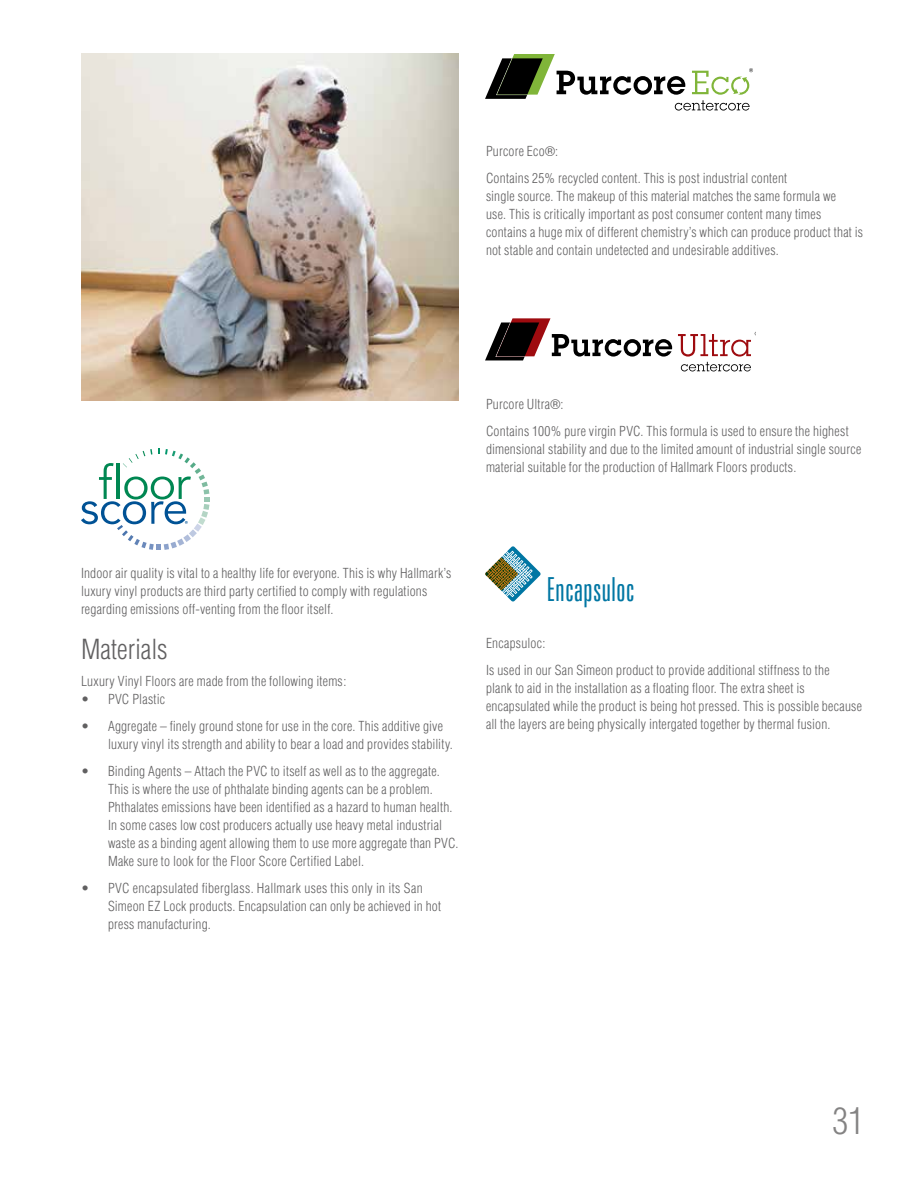
<style>
.page{position:relative;width:918px;height:1188px;background:#fff}
.page>*{position:absolute;margin:0;border:0;box-sizing:border-box;transform-origin:0 0}
.t1{font:300 condensed 36px "Helvetica";color:#848383}
.t2{font:300 extra-condensed 33.15px "Zurich BT";color:#0076a3}
.t3{font:300 condensed 27px "Helvetica";color:#616061}
.t4{font:300 condensed 13.5px/18px "Helvetica";letter-spacing:.015em;color:#616061}
.s1{font-weight:400;font-stretch:normal}
</style>
<div class="page">
<img style="left:81px;top:53px;width:378px;height:347px">
<svg style="left:485px;top:54px;width:268px;height:57px"></svg>
<svg style="left:485px;top:546px;width:56px;height:56px"></svg>
<svg style="left:485px;top:318px;width:187px;height:42px"></svg>
<svg style="left:678px;top:332px;width:78px;height:39px"></svg>
<svg style="left:81px;top:449px;width:129px;height:101px"></svg>
<p class="t4" style="left:486px;top:137px;width:303px;line-height:27px">Purcore Eco<span class="s1">®</span>:<br>Contains 25% recycled content. This is post industrial content</p>
<p class="t4" style="left:486px;top:187px;width:379px">single source. The makeup of this material matches the same formula we<br>use. This is critically important as post consumer content many times contains a huge mix of different chemistry’s which can produce product that is not stable and contain undetected and undesirable additives.</p>
<p class="t4" style="left:486px;top:391px;width:364px;line-height:27px">Purcore Ultra<span class="s1">®</span>:<br>Contains 100% pure virgin PVC. This formula is used to ensure the highest</p>
<p class="t4" style="left:486px;top:440px;width:377px">dimensional stability and due to the limited amount of industrial single source material suitable for the production of Hallmark Floors products.</p>
<p class="t4" style="left:81px;top:564px;width:372px">Indoor air quality is vital to a healthy life for everyone. This is why Hallmark’s luxury vinyl products are third party certified to comply with regulations regarding emissions off-venting from the floor itself.</p>
<h3 class="t3" style="left:81px;top:633px;width:88px">Materials</h3>
<p class="t4" style="left:81px;top:672px;width:267px">Luxury Vinyl Floors are made from the following items:</p>
<p class="t4" style="left:81px;top:690px;width:86px">• PVC Plastic</p>
<p class="t4" style="left:108px;top:717px;width:346px;text-indent:-27px">• Aggregate – finely ground stone for use in the core. This additive give luxury vinyl its strength and ability to bear a load and provides stability.</p>
<p class="t4" style="left:108px;top:762px;width:352px;text-indent:-27px">• Binding Agents – Attach the PVC to itself as well as to the aggregate.<br>This is where the use of phthalate binding agents can be a problem.<br>Phthalates emissions have been identified as a hazard to human health.<br>In some cases low cost producers actually use heavy metal industrial waste as a binding agent allowing them to use more aggregate than PVC.<br>Make sure to look for the Floor Score Certified Label.</p>
<p class="t4" style="left:108px;top:879px;width:335px;text-indent:-27px">• PVC encapsulated fiberglass. Hallmark uses this only in its San<br>Simeon EZ Lock products. Encapsulation can only be achieved in hot press manufacturing.</p>
<h2 class="t2" style="left:546px;top:572px;width:90px">Encapsuloc</h2>
<p class="t4" style="left:486px;top:629px;width:345px;line-height:27px">Encapsuloc:<br>Is used in our San Simeon product to provide additional stiffness to the</p>
<p class="t4" style="left:486px;top:679px;width:378px">plank to aid in the installation as a floating floor. The extra sheet is encapsulated while the product is being hot pressed. This is possible because all the layers are being physically intergated together by thermal fusion.</p>
<h1 class="t1" style="left:832px;top:1098px;width:33px">31</h1>
</div>
